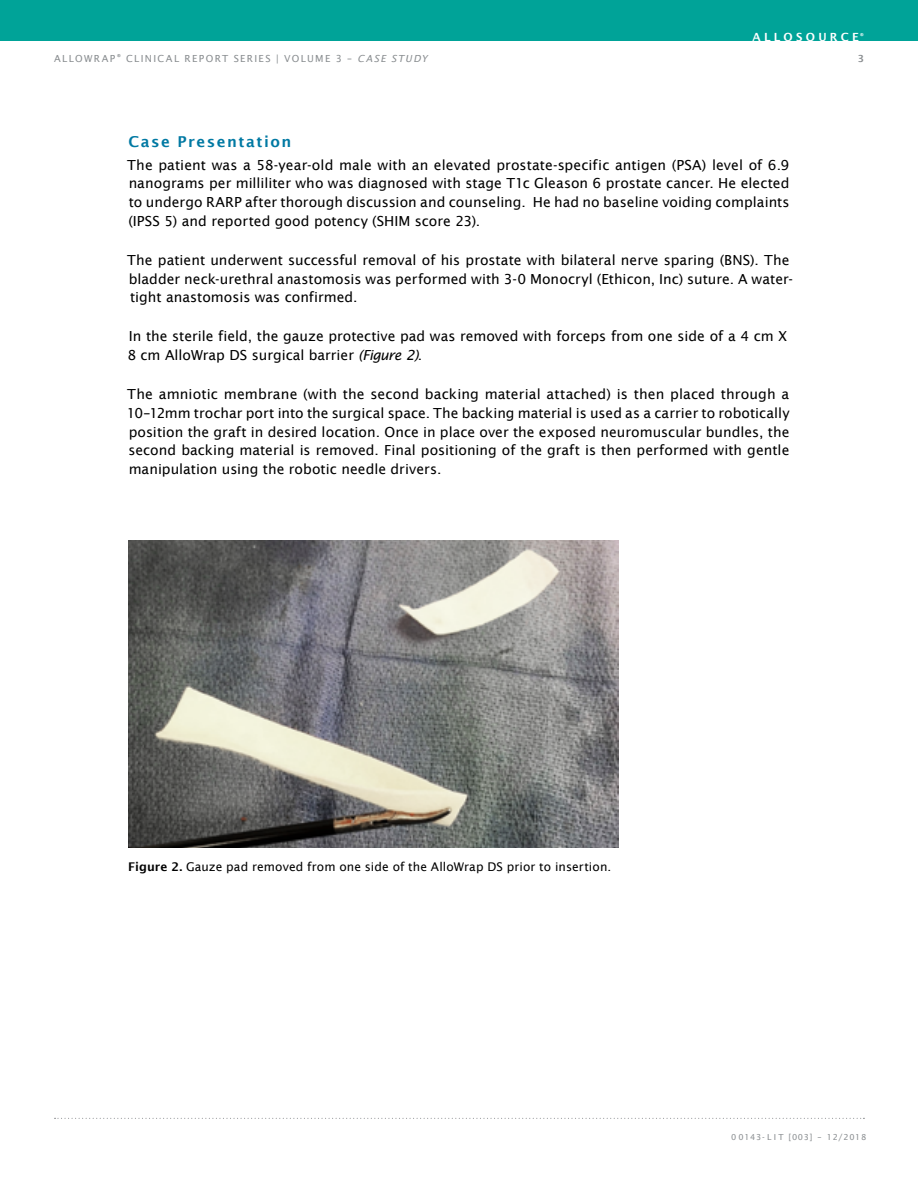
<style>
.page{position:relative;width:918px;height:1188px;background:#fff}
.page>*{position:absolute;margin:0;border:0;box-sizing:border-box;transform-origin:0 0}
.t1{font:600 15px "Lucida Sans";letter-spacing:.1em;color:#0079a3}
.t2{font:13.8px/18.8px "Lucida Sans";color:#000;text-align:justify}
.t3{font:12px "Lucida Sans";letter-spacing:.01em;color:#000}
.t4{font:600 11.25px "Lucida Sans";letter-spacing:.29em;color:#fff}
.t5{font:9.75px "Lucida Sans";letter-spacing:.14em;color:#898d90}
.t6{font:600 9.75px "Lucida Sans";color:#898d90}
.t7{font:8.25px "Lucida Sans";letter-spacing:.09em;color:#898d90}
.s1{font-style:italic}
.s2{font-weight:600}
</style>
<div class="page">
<svg style="left:55px;top:1118px;width:809px;height:1px"></svg>
<div style="left:0;top:0;width:918px;height:41px;background:#00a398"></div>
<img style="left:128px;top:541px;width:491px;height:307px">
<p class="t4" style="left:752px;top:31px;width:113px">ALLOSOURCE<sup>®</sup></p>
<p class="t5" style="left:54px;top:52px;width:375px">ALLOWRAP<sup>®</sup> CLINICAL REPORT SERIES | VOLUME 3 – <span class="s1">CASE STUDY</span></p>
<p class="t6" style="left:858px;top:52px;width:8px">3</p>
<p class="t1" style="left:129px;top:133px;width:164px">Case Presentation</p>
<p class="t2" style="left:127px;top:155px;width:664px">The patient was a 58-year-old male with an elevated prostate-specific antigen (PSA) level of 6.9 nanograms per milliliter who was diagnosed with stage T1c Gleason 6 prostate cancer. He elected to undergo RARP after thorough discussion and counseling. He had no baseline voiding complaints (IPSS 5) and reported good potency (SHIM score 23).</p>
<p class="t2" style="left:127px;top:251px;width:667px;text-align:left">The patient underwent successful removal of his prostate with bilateral nerve sparing (BNS). The bladder neck-urethral anastomosis was performed with 3-0 Monocryl (Ethicon, Inc) suture. A water&shy;tight anastomosis was confirmed.</p>
<p class="t2" style="left:127px;top:327px;width:661px">In the sterile field, the gauze protective pad was removed with forceps from one side of a 4 cm X<br>8 cm AlloWrap DS surgical barrier <span class="s1">(Figure 2)</span>.</p>
<p class="t2" style="left:127px;top:385px;width:664px">The amniotic membrane (with the second backing material attached) is then placed through a 10–12mm trochar port into the surgical space. The backing material is used as a carrier to robotically position the graft in desired location. Once in place over the exposed neuromuscular bundles, the second backing material is removed. Final positioning of the graft is then performed with gentle manipulation using the robotic needle drivers.</p>
<p class="t3" style="left:128px;top:860px;width:485px"><span class="s2">Figure 2.</span> Gauze pad removed from one side of the AlloWrap DS prior to insertion.</p>
<p class="t7" style="left:731px;top:1133px;width:137px">0 0143- L I T [003] – 12/2018</p>
</div>
